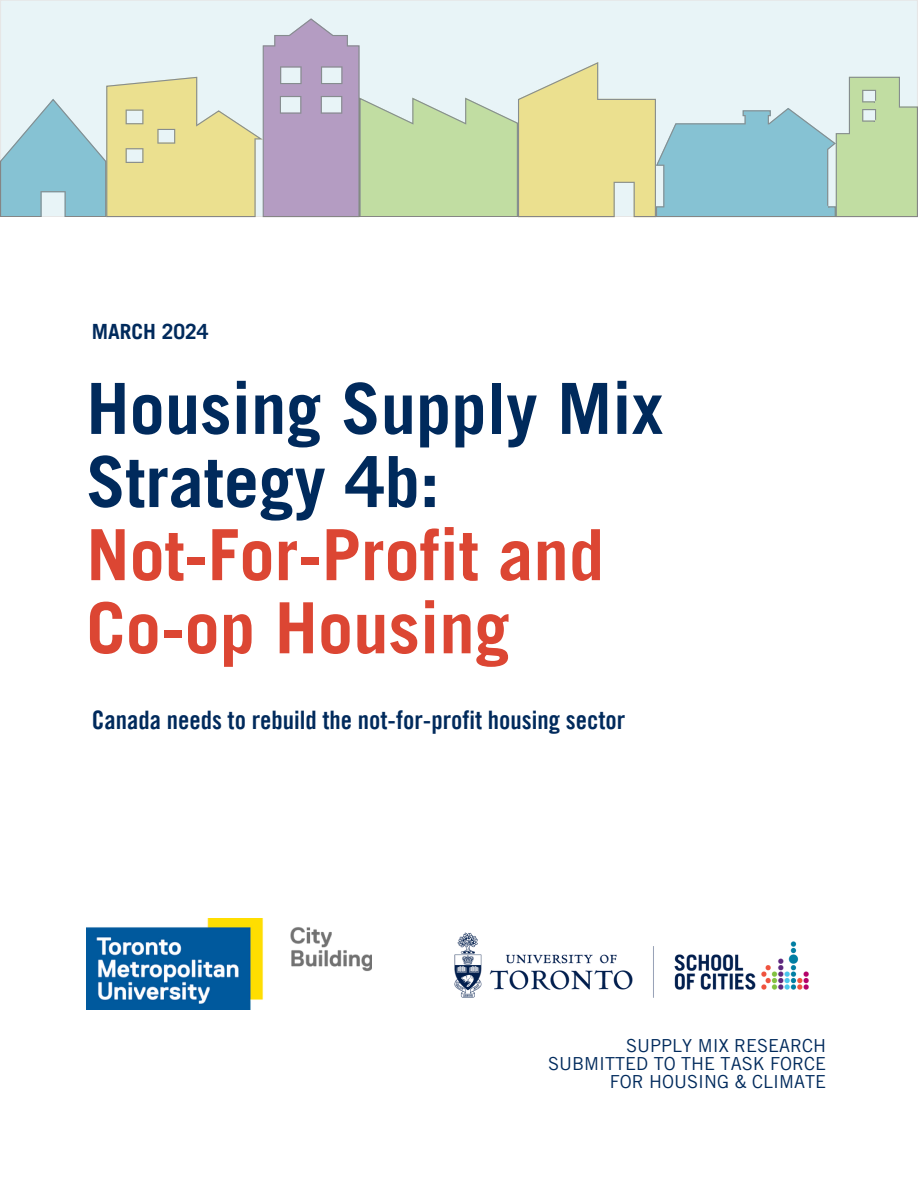
<style>
.page{position:relative;width:918px;height:1188px;background:#fff}
.page>*{position:absolute;margin:0;border:0;box-sizing:border-box;transform-origin:0 0}
.t1{font:700 70.65px/73.2px "Trade Gothic LT Pro";color:#dc4633}
.t2{font:25.5px "Trade Gothic LT Pro Bd Cn 20";color:#002a5c}
.t3{font:700 21px "Trade Gothic LT Pro";color:#002a5c}
.t4{font:18px/18px "Trade Gothic LT Pro";color:#002a5c;text-align:right}
.s1{color:#002a5c}
</style>
<div class="page">
<div style="left:0;top:0;width:918px;height:18px;background:#e8f4f7"></div>
<svg style="left:0;top:18px;width:918px;height:199px;background:#d0ddcc"></svg>
<img style="left:454px;top:932px;width:355px;height:66px">
<img style="left:86px;top:918px;width:286px;height:91px">
<img style="left:266px;top:918px;width:105px;height:91px">
<h1 class="t3" style="left:92px;top:324px;width:118px">MARCH 2024</h1>
<h3 class="t1" style="left:86px;top:382px;width:578px"><span class="s1">Housing Supply Mix<br>Strategy 4b:<br></span>Not-For-Profit and<br>Co-op Housing</h3>
<h2 class="t2" style="left:92px;top:711px;width:535px">Canada needs to rebuild the not-for-profit housing sector</h2>
<p class="t4" style="left:548px;top:1039px;width:280px">SUPPLY MIX RESEARCH<br>SUBMITTED TO THE TASK FORCE<br>FOR HOUSING &amp; CLIMATE</p>
</div>
